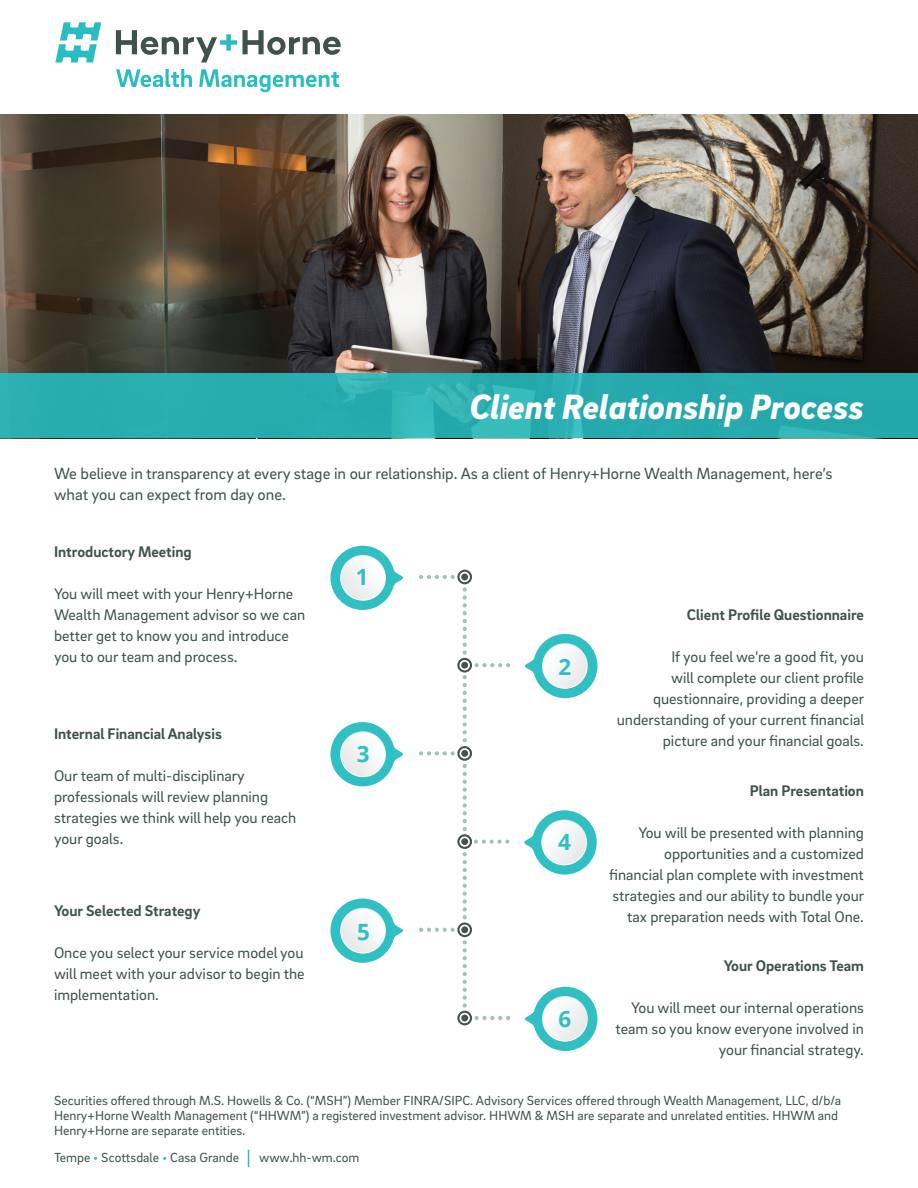
<style>
.page{position:relative;width:918px;height:1188px;background:#fff}
.page>*{position:absolute;margin:0;border:0;box-sizing:border-box;transform-origin:0 0}
.t1{font:italic 900 36px "Brix Sans";color:#fff}
.t2{font:700 22.35px "Open Sans";color:#30bfc2}
.t3{font:16.5px/21px "Brix Sans";color:#40524a}
.t4{font:15.75px/21px "Brix Sans";color:#40524a;text-align:right}
.t5{font:700 15.75px "Brix Sans";color:#40524a}
.t6{font:13.5px/15px "Brix Sans";color:#40524a}
.s1{color:#28bec1}
</style>
<div class="page">
<img style="left:0;top:114px;width:918px;height:260px">
<svg style="left:55px;top:22px;width:46px;height:41px"></svg>
<svg style="left:116px;top:30px;width:225px;height:33px"></svg>
<svg style="left:116px;top:69px;width:76px;height:18px"></svg>
<svg style="left:199px;top:69px;width:140px;height:23px"></svg>
<svg style="left:0;top:374px;width:918px;height:64px;background:#29acae"></svg>
<svg style="left:248px;top:1150px;width:1px;height:17px"></svg>
<svg style="left:419px;top:570px;width:91px;height:455px"></svg>
<div style="left:461px;top:574px;width:7px;height:6px;background:#4a524f;border-radius:50%"></div>
<svg style="left:525px;top:987px;width:73px;height:64px"></svg>
<svg style="left:542px;top:996px;width:46px;height:46px"></svg>
<div style="left:543px;top:997px;width:44px;height:44px;background:#f4f5f6;border-radius:22px"></div>
<svg style="left:330px;top:899px;width:73px;height:64px"></svg>
<svg style="left:340px;top:908px;width:46px;height:46px"></svg>
<div style="left:341px;top:909px;width:44px;height:44px;background:#f4f5f6;border-radius:22px"></div>
<svg style="left:524px;top:810px;width:73px;height:65px"></svg>
<svg style="left:541px;top:820px;width:46px;height:45px"></svg>
<div style="left:542px;top:821px;width:44px;height:43px;background:#f4f5f6;border-radius:22px"></div>
<svg style="left:330px;top:722px;width:73px;height:64px"></svg>
<svg style="left:340px;top:731px;width:46px;height:46px"></svg>
<div style="left:341px;top:732px;width:44px;height:44px;background:#f4f5f6;border-radius:22px"></div>
<svg style="left:525px;top:634px;width:73px;height:64px"></svg>
<svg style="left:542px;top:643px;width:46px;height:46px"></svg>
<div style="left:543px;top:644px;width:44px;height:44px;background:#f4f5f6;border-radius:22px"></div>
<svg style="left:330px;top:546px;width:73px;height:64px"></svg>
<svg style="left:340px;top:555px;width:46px;height:46px"></svg>
<div style="left:341px;top:556px;width:44px;height:44px;background:#f4f5f6;border-radius:22px"></div>
<p class="t1" style="left:470px;top:383px;width:396px">Client Relationship Process</p>
<p class="t3" style="left:54px;top:463px;width:780px">We believe in transparency at every stage in our relationship. As a client of Henry+Horne Wealth Management, here’s what you can expect from day one.</p>
<p class="t5" style="left:54px;top:541px;width:139px">Introductory Meeting</p>
<p class="t4" style="left:54px;top:583px;width:253px;text-align:left">You will meet with your Henry+Horne Wealth Management advisor so we can better get to know you and introduce you to our team and process.</p>
<p class="t5" style="left:54px;top:723px;width:169px">Internal Financial Analysis</p>
<p class="t4" style="left:54px;top:764px;width:244px;text-align:left">Our team of multi-disciplinary professionals will review planning strategies we think will help you reach your goals.</p>
<p class="t5" style="left:54px;top:900px;width:148px">Your Selected Strategy</p>
<p class="t4" style="left:54px;top:941px;width:252px;text-align:justify">Once you select your service model you will meet with your advisor to begin the implementation.</p>
<h2 class="t2" style="left:356px;top:561px;width:14px">1</h2>
<h2 class="t2" style="left:357px;top:738px;width:14px">3</h2>
<h2 class="t2" style="left:357px;top:916px;width:14px">5</h2>
<h2 class="t2" style="left:558px;top:651px;width:14px">2</h2>
<h2 class="t2" style="left:558px;top:826px;width:14px">4</h2>
<h2 class="t2" style="left:558px;top:1004px;width:14px">6</h2>
<p class="t5" style="left:687px;top:604px;width:179px">Client Profile Questionnaire</p>
<p class="t4" style="left:617px;top:646px;width:249px">If you feel we’re a good fit, you<br>will complete our client profile questionnaire, providing a deeper understanding of your current financial picture and your financial goals.</p>
<p class="t5" style="left:750px;top:780px;width:116px">Plan Presentation</p>
<p class="t4" style="left:609px;top:821px;width:257px">You will be presented with planning opportunities and a customized financial plan complete with investment strategies and our ability to bundle your tax preparation needs with Total One.</p>
<p class="t5" style="left:724px;top:955px;width:142px">Your Operations Team</p>
<p class="t4" style="left:615px;top:997px;width:250px">You will meet our internal operations team so you know everyone involved in your financial strategy.</p>
<p class="t6" style="left:54px;top:1092px;width:789px">Securities offered through M.S. Howells &amp; Co. (“MSH”) Member FINRA/SIPC. Advisory Services offered through Wealth Management, LLC, d/b/a<br>Henry+Horne Wealth Management (“HHWM”) a registered investment advisor. HHWM &amp; MSH are separate and unrelated entities. HHWM and<br>Henry+Horne are separate entities.</p>
<p class="t6" style="left:54px;top:1150px;width:187px">Tempe <span class="s1">•</span> Scottsdale <span class="s1">•</span> Casa Grande</p>
<p class="t6" style="left:259px;top:1150px;width:102px">www.hh-wm.com</p>
</div>
